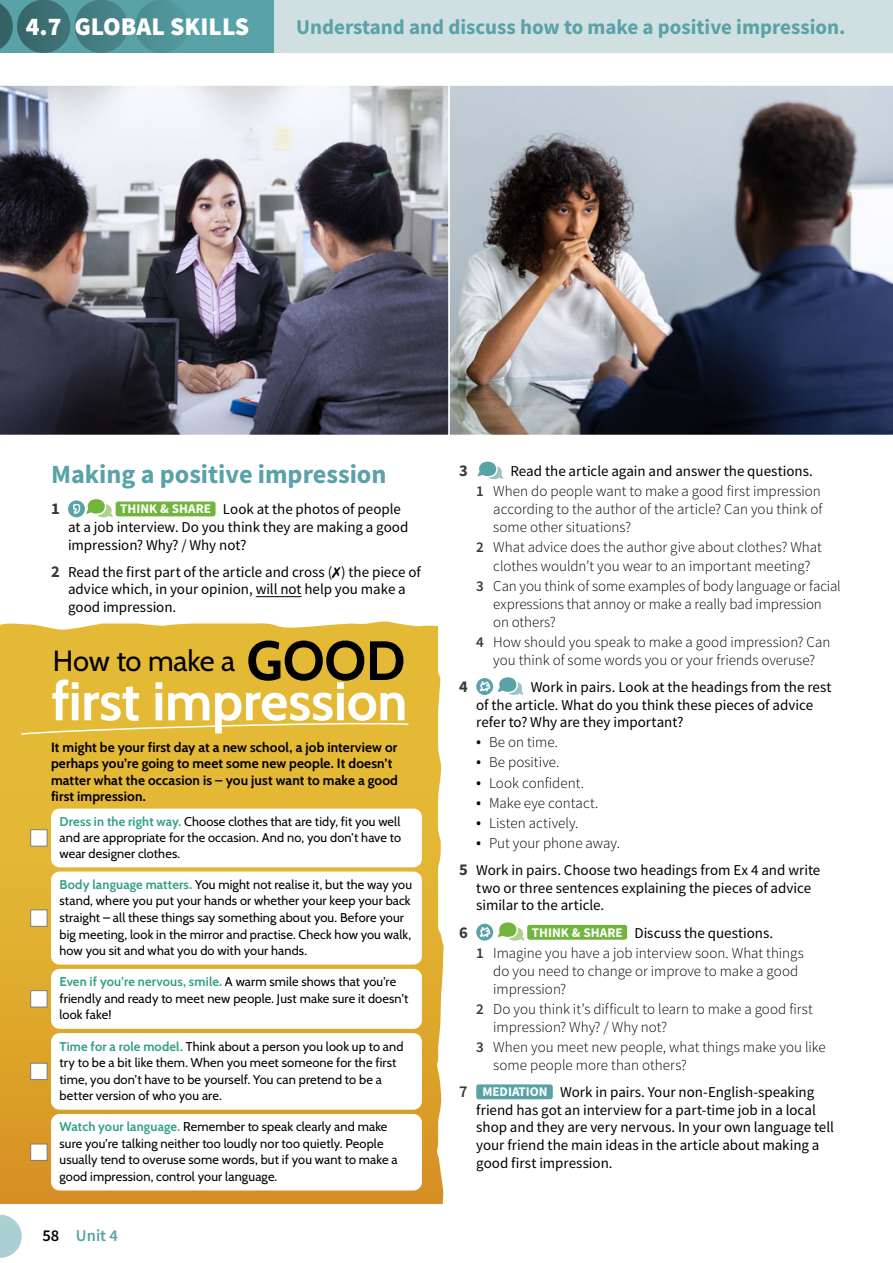
<style>
.page{position:relative;width:893px;height:1263px;background:#fff}
.page>*{position:absolute;margin:0;border:0;box-sizing:border-box;transform-origin:0 0}
.Facs_head{font:700 55.2px "Cabin";color:#000}
.Facs_head-2{font:700 54.45px "Cabin";letter-spacing:-.005em;color:#fff}
.Facs_head-3{font:29.1px "Cabin";letter-spacing:-.01em;color:#000}
.A_head{font:700 26.25px "Source Sans Pro";color:#58a2a8}
.t1{font:900 25.5px "Source Sans Pro";color:#fff}
.Running_head{font:700 21px "Source Sans Pro";color:#58a2a8}
.t2{font:600 16.5px "Source Sans Pro";color:#58a2a8}
.Rubric{font:700 16.5px "Source Sans Pro";color:#393939}
.Rubric-2{font:600 16.5px "Source Sans Pro";color:#393939}
.Text_numbered{font:300 15px/18px "Source Sans Pro";color:#000}
.Rubric-3{font:15px/17.7px "Source Sans Pro";color:#000}
.Facs_text{font:700 13.5px/16.5px "Cabin";letter-spacing:.01em;color:#000}
.Icon_label{font:700 13.2px "Source Sans Pro";color:#fff}
.Facs_text-2{font:12.75px/16.5px "Cabin";letter-spacing:.01em;color:#000}
.s1{font-weight:700;font-size:16.5px;color:#393939}
.s2{font-weight:700;color:#34a187}
.s3{color:#000}
.s4{font-weight:600;color:#393939}
.s5{font-size:18px}
</style>
<div class="page">
<img style="left:450px;top:85px;width:443px;height:350px">
<img style="left:0;top:85px;width:450px;height:350px">
<svg style="left:477px;top:461px;width:26px;height:18px"></svg>
<svg style="left:476px;top:678px;width:17px;height:17px"></svg>
<svg style="left:480px;top:681px;width:10px;height:10px"></svg>
<svg style="left:498px;top:677px;width:25px;height:18px"></svg>
<div style="left:476px;top:924px;width:17px;height:17px;background:#58a2a8;border-radius:50%"></div>
<svg style="left:480px;top:927px;width:10px;height:10px"></svg>
<svg style="left:498px;top:922px;width:27px;height:19px"></svg>
<div style="left:527px;top:925px;width:100px;height:15px;background:#71b53f;border-radius:3px"></div>
<div style="left:476px;top:1084px;width:77px;height:15px;background:#58a2a8;border-radius:3px"></div>
<hr style="left:256px;top:596px;width:46px;height:1px;background:#000">
<div style="left:68px;top:500px;width:17px;height:17px;background:#58a2a8;border-radius:50%"></div>
<svg style="left:73px;top:499px;width:40px;height:18px"></svg>
<div style="left:116px;top:501px;width:100px;height:15px;background:#71b53f;border-radius:3px"></div>
<svg style="left:0;top:621px;width:444px;height:637px"></svg>
<div style="left:206px;top:0;width:687px;height:53px;background:#d0e0e1"></div>
<div style="left:0;top:0;width:274px;height:53px;background:#58a2a8"></div>
<svg style="left:0;top:4px;width:13px;height:45px"></svg>
<div style="left:17px;top:0;width:53px;height:53px;background:#3b6d71;border-radius:50%"></div>
<div style="left:75px;top:0;width:53px;height:53px;background:#458085;border-radius:50%"></div>
<div style="left:135px;top:0;width:53px;height:53px;background:#4f9298;border-radius:50%"></div>
<h3 class="t1" style="left:26px;top:9px;width:225px">4.7 GLOBAL SKILLS</h3>
<p class="Running_head" style="left:296px;top:13px;width:551px">Understand and discuss how to make a positive impression.</p>
<p class="A_head" style="left:51px;top:456px;width:337px">Making a positive impression</p>
<p class="Rubric" style="left:51px;top:498px;width:10px">1</p>
<p class="Icon_label" style="left:120px;top:500px;width:92px">THINK &amp; SHARE</p>
<p class="Rubric-3" style="left:68px;top:500px;width:342px;text-indent:155px">Look at the photos of people at a job interview. Do you think they are making a good impression? Why? / Why not?</p>
<p class="Rubric-3" style="left:68px;top:563px;width:354px;text-indent:-17px"><span class="s1">2</span> Read the first part of the article and cross (✗) the piece of advice which, in your opinion, will not help you make a good impression.</p>
<p class="Facs_head-3" style="left:53px;top:638px;width:184px">How to make a</p>
<p class="Facs_head" style="left:246px;top:617px;width:161px">GOOD</p>
<p class="Facs_head-2" style="left:51px;top:658px;width:358px">first impression</p>
<p class="Facs_text" style="left:51px;top:738px;width:348px">It might be your first day at a new school, a job interview or perhaps you’re going to meet some new people. It doesn’t matter what the occasion is – you just want to make a good first impression.</p>
<p class="Facs_text-2" style="left:60px;top:813px;width:343px;line-height:15.8px;text-align:justify"><span class="s2">Dress in the right way.</span> Choose clothes that are tidy, fit you well and are appropriate for the occasion. And no, you don’t have to wear designer clothes.</p>
<p class="Facs_text-2" style="left:60px;top:875px;width:354px"><span class="s2">Body language matters.</span> You might not realise it, but the way you stand, where you put your hands or whether your keep your back straight – all these things say something about you. Before your big meeting, look in the mirror and practise. Check how you walk, how you sit and what you do with your hands.</p>
<p class="Facs_text-2" style="left:60px;top:973px;width:350px"><span class="s2">Even if you’re nervous, smile.</span> A warm smile shows that you’re friendly and ready to meet new people. Just make sure it doesn’t look fake!</p>
<p class="Facs_text-2" style="left:60px;top:1037px;width:345px"><span class="s2">Time for a role model.</span> Think about a person you look up to and try to be a bit like them. When you meet someone for the first time, you don’t have to be yourself. You can pretend to be a better version of who you are.</p>
<p class="Facs_text-2" style="left:60px;top:1118px;width:340px"><span class="s2">Watch your language.</span> Remember to speak clearly and make sure you’re talking neither too loudly nor too quietly. People usually tend to overuse some words, but if you want to make a good impression, control your language.</p>
<p class="t2" style="left:43px;top:1225px;width:77px"><span class="s3">58</span> Unit 4</p>
<p class="Rubric" style="left:459px;top:460px;width:10px">3</p>
<p class="Rubric-3" style="left:510px;top:462px;width:304px">Read the article again and answer the questions.</p>
<p class="Text_numbered" style="left:493px;top:482px;width:331px;text-align:justify;text-indent:-17px"><span class="s4">1</span> When do people want to make a good first impression according to the author of the article? Can you think of some other situations?</p>
<p class="Text_numbered" style="left:476px;top:538px;width:347px;text-align:center"><span class="s4">2</span> What advice does the author give about clothes? What clothes wouldn’t you wear to an important meeting?</p>
<p class="Text_numbered" style="left:493px;top:577px;width:349px;text-indent:-17px"><span class="s4">3</span> Can you think of some examples of body language or facial expressions that annoy or make a really bad impression on others?</p>
<p class="Text_numbered" style="left:476px;top:633px;width:356px;text-align:center"><span class="s4">4</span> How should you speak to make a good impression? Can you think of some words you or your friends overuse?</p>
<p class="Rubric" style="left:459px;top:675px;width:10px">4</p>
<p class="Rubric-3" style="left:476px;top:678px;width:357px;text-indent:54px">Work in pairs. Look at the headings from the rest of the article. What do you think these pieces of advice refer to? Why are they important?</p>
<p class="Text_numbered" style="left:476px;top:733px;width:83px"><span class="s5">•</span> Be on time.</p>
<p class="Text_numbered" style="left:476px;top:753px;width:85px"><span class="s5">•</span> Be positive.</p>
<p class="Text_numbered" style="left:476px;top:774px;width:109px"><span class="s5">•</span> Look confident.</p>
<p class="Text_numbered" style="left:476px;top:794px;width:124px"><span class="s5">•</span> Make eye contact.</p>
<p class="Text_numbered" style="left:476px;top:814px;width:104px"><span class="s5">•</span> Listen actively.</p>
<p class="Text_numbered" style="left:476px;top:834px;width:145px"><span class="s5">•</span> Put your phone away.</p>
<p class="Rubric-3" style="left:476px;top:861px;width:346px;text-indent:-17px"><span class="s1">5</span> Work in pairs. Choose two headings from Ex 4 and write two or three sentences explaining the pieces of advice similar to the article.</p>
<p class="Rubric" style="left:459px;top:921px;width:10px">6</p>
<p class="Icon_label" style="left:532px;top:923px;width:92px">THINK &amp; SHARE</p>
<p class="Rubric-3" style="left:634px;top:924px;width:140px">Discuss the questions.</p>
<p class="Text_numbered" style="left:493px;top:944px;width:312px;text-indent:-17px"><span class="s4">1</span> Imagine you have a job interview soon. What things do you need to change or improve to make a good impression?</p>
<p class="Text_numbered" style="left:493px;top:1000px;width:321px;text-indent:-17px"><span class="s4">2</span> Do you think it’s difficult to learn to make a good first impression? Why? / Why not?</p>
<p class="Text_numbered" style="left:493px;top:1038px;width:334px;text-indent:-17px"><span class="s4">3</span> When you meet new people, what things make you like some people more than others?</p>
<p class="Rubric-2" style="left:459px;top:1081px;width:10px">7</p>
<p class="Icon_label" style="left:482px;top:1083px;width:67px">MEDIATION</p>
<p class="Rubric-3" style="left:476px;top:1083px;width:359px;text-indent:84px">Work in pairs. Your non-English-speaking friend has got an interview for a part-time job in a local shop and they are very nervous. In your own language tell your friend the main ideas in the article about making a good first impression.</p>
</div>
